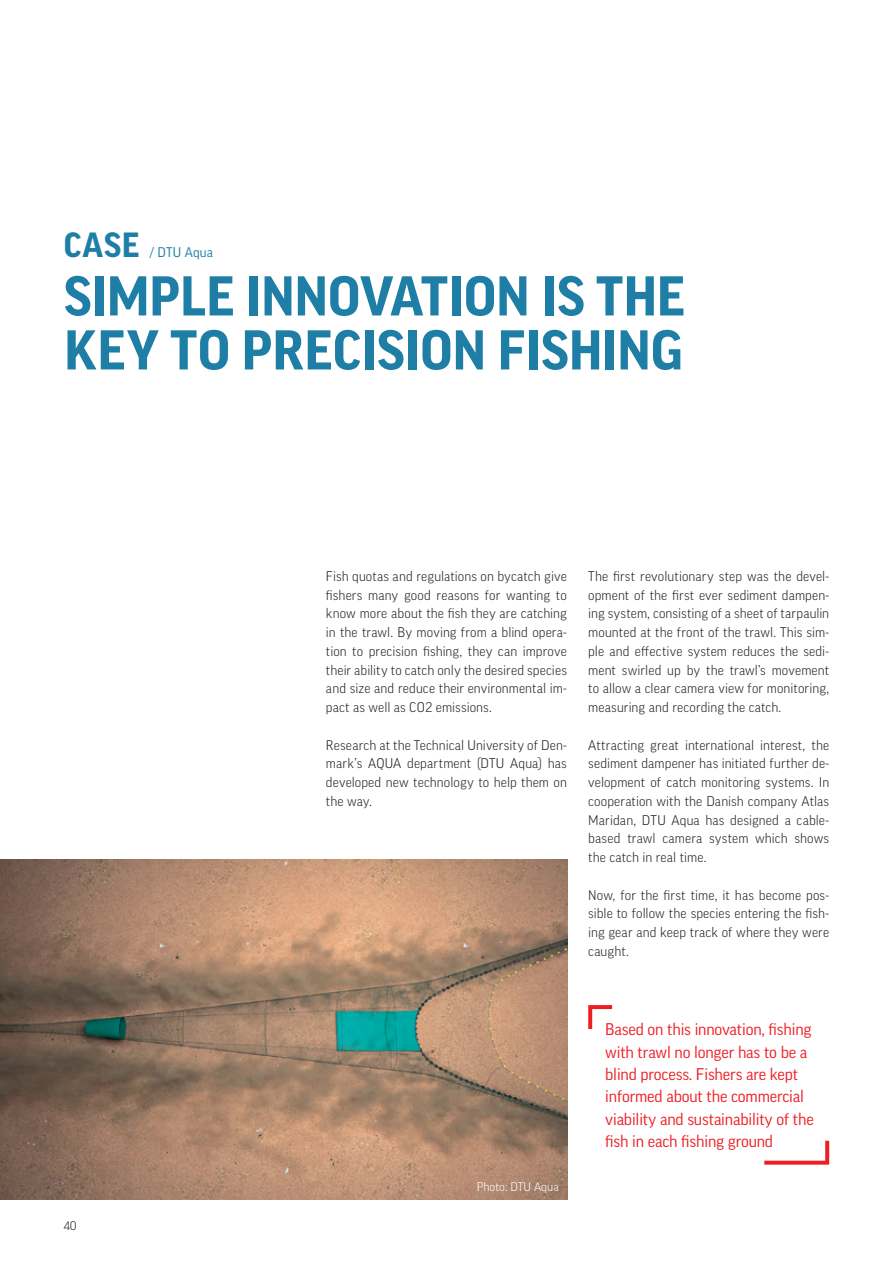
<style>
.page{position:relative;width:893px;height:1263px;background:#fff}
.page>*{position:absolute;margin:0;border:0;box-sizing:border-box;transform-origin:0 0}
.t1{font:700 54px/54px "Good Pro";letter-spacing:-.005em;color:#1e7ea5}
.t2{font:700 33.75px "Good Pro";color:#1e7ea5}
.t3{font:16.35px/22.4px "Good Pro";letter-spacing:-.01em;color:#ee1d23}
.t4{font:300 13.5px/18.8px "Good Pro";letter-spacing:.01em;color:#231f20;text-align:justify}
.t5{font:13.5px "Good Pro";letter-spacing:.015em;color:#1e7ea5}
.t6{font:300 12px "Good Pro";color:#fff}
.t7{font:300 12px "Good Pro";color:#231f20}
</style>
<div class="page">
<svg style="left:588px;top:1005px;width:24px;height:24px"></svg>
<svg style="left:764px;top:1141px;width:65px;height:24px"></svg>
<img style="left:0;top:859px;width:568px;height:340px">
<h2 class="t2" style="left:64px;top:226px;width:77px">CASE</h2>
<h1 class="t1" style="left:64px;top:269px;width:622px">SIMPLE INNOVATION IS THE<br>KEY TO PRECISION FISHING</h1>
<p class="t5" style="left:150px;top:244px;width:65px">/ DTU Aqua</p>
<p class="t7" style="left:64px;top:1219px;width:15px">40</p>
<p class="t4" style="left:326px;top:567px;width:242px">Fish quotas and regulations on bycatch give fishers many good reasons for wanting to know more about the fish they are catching in the trawl. By moving from a blind opera&shy;tion to precision fishing, they can improve their ability to catch only the desired species and size and reduce their environmental im&shy;pact as well as CO2 emissions.</p>
<p class="t4" style="left:326px;top:735px;width:242px">Research at the Technical University of Den&shy;mark’s AQUA department (DTU Aqua) has developed new technology to help them on the way.</p>
<p class="t4" style="left:588px;top:567px;width:242px">The first revolutionary step was the devel&shy;opment of the first ever sediment dampen&shy;ing system, consisting of a sheet of tarpaulin mounted at the front of the trawl. This sim&shy;ple and effective system reduces the sedi&shy;ment swirled up by the trawl’s movement to allow a clear camera view for monitoring, measuring and recording the catch.</p>
<p class="t4" style="left:588px;top:735px;width:242px">Attracting great international interest, the sediment dampener has initiated further de&shy;velopment of catch monitoring systems. In cooperation with the Danish company Atlas Maridan, DTU Aqua has designed a cable&shy;based trawl camera system which shows the catch in real time.</p>
<p class="t4" style="left:588px;top:885px;width:242px">Now, for the first time, it has become pos&shy;sible to follow the species entering the fish&shy;ing gear and keep track of where they were caught.</p>
<p class="t6" style="left:477px;top:1180px;width:83px">Photo: DTU Aqua</p>
<p class="t3" style="left:605px;top:1018px;width:210px">Based on this innovation, fishing with trawl no longer has to be a blind process. Fishers are kept informed about the commercial viability and sustainability of the fish in each fishing ground</p>
</div>
